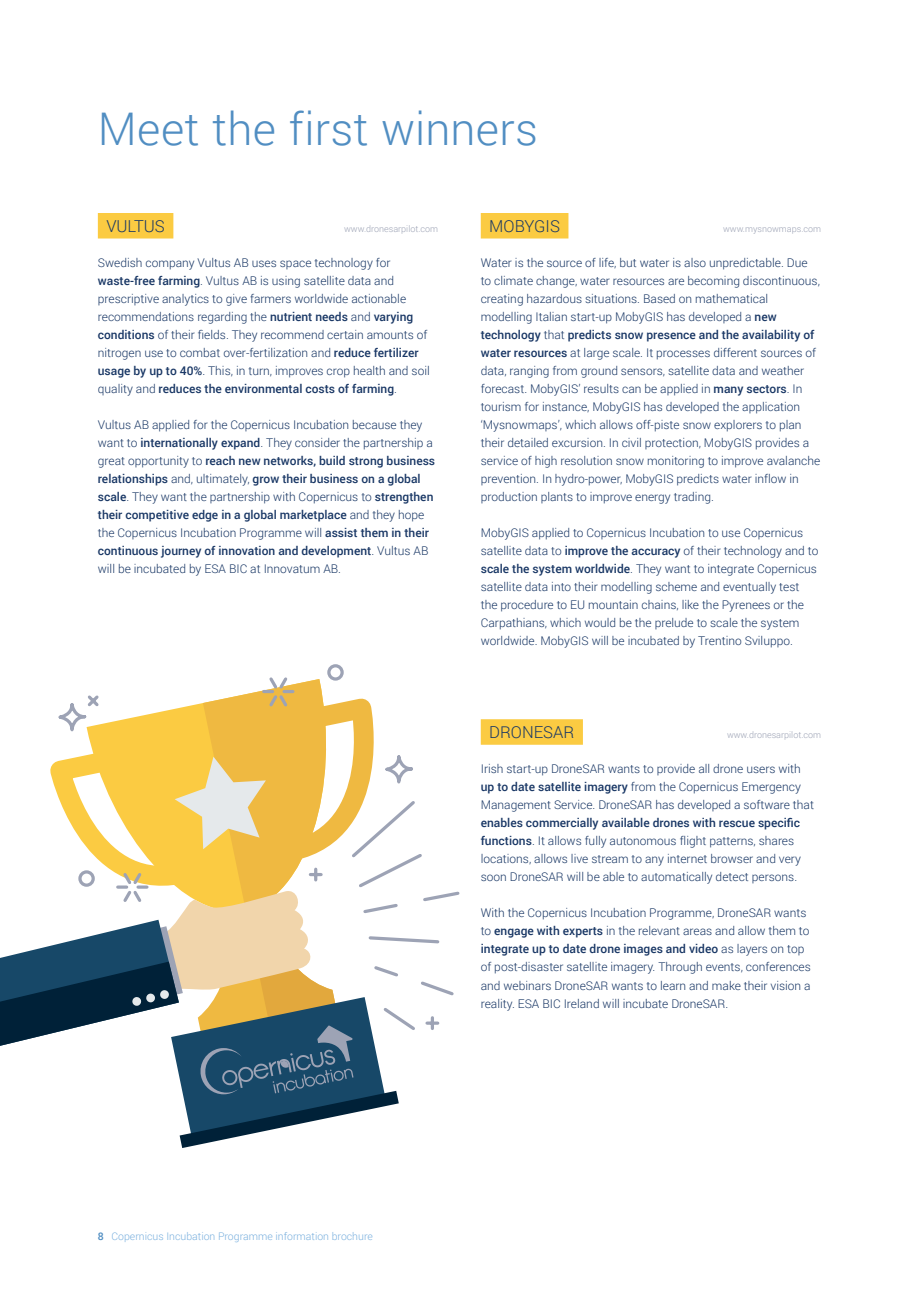
<style>
.page{position:relative;width:919px;height:1289px;background:#fff}
.page>*{position:absolute;margin:0;border:0;box-sizing:border-box;transform-origin:0 0}
.t1{font:300 45px "Roboto";letter-spacing:.005em;color:#518ec2}
.t2{font:300 16.5px "Roboto";color:#193765}
.t3{font:300 12px/18px "Roboto";color:#193765}
.t4{font:300 10.5px "Roboto";color:#7ab0de}
.t5{font:300 9px "Roboto";color:#9da3b5}
.s1{font-weight:500}
.s2{font-weight:500;color:#518ec2}
</style>
<div class="page">
<div style="left:480px;top:213px;width:88px;height:25px;background:#fbcb42"></div>
<div style="left:98px;top:213px;width:75px;height:25px;background:#fbcb42"></div>
<div style="left:480px;top:719px;width:103px;height:25px;background:#fbcb42"></div>
<svg style="left:269px;top:664px;width:191px;height:366px"></svg>
<svg style="left:0;top:679px;width:399px;height:468px"></svg>
<h1 class="t1" style="left:98px;top:98px;width:441px">Meet the first winners</h1>
<h2 class="t2" style="left:106px;top:215px;width:60px">VULTUS</h2>
<p class="t3" style="left:98px;top:253px;width:333px">Swedish company Vultus AB uses space technology for <span class="s1">waste-free farming</span>. Vultus AB is using satellite data and prescriptive analytics to give farmers worldwide actionable recommendations regarding the <span class="s1">nutrient needs</span> and <span class="s1">varying conditions</span> of their fields. They recommend certain amounts of nitrogen use to combat over-fertilization and <span class="s1">reduce fertilizer usage by up to 40%</span>. This, in turn, improves crop health and soil quality and <span class="s1">reduces the environmental costs of farming</span>.</p>
<p class="t3" style="left:98px;top:415px;width:339px">Vultus AB applied for the Copernicus Incubation because they want to <span class="s1">internationally expand</span>. They consider the partnership a great opportunity to <span class="s1">reach new networks, build strong business relationships</span> and, ultimately, <span class="s1">grow their business on a global scale</span>. They want the partnership with Copernicus to <span class="s1">strengthen their competitive edge in a global marketplace</span> and they hope the Copernicus Incubation Programme will <span class="s1">assist them in their continuous journey of innovation and development</span>. Vultus AB will be incubated by ESA BIC at Innovatum AB.</p>
<h2 class="t2" style="left:489px;top:215px;width:72px">MOBYGIS</h2>
<p class="t3" style="left:480px;top:253px;width:341px">Water is the source of life, but water is also unpredictable. Due to climate change, water resources are becoming discontinuous, creating hazardous situations. Based on mathematical modelling Italian start-up MobyGIS has developed a <span class="s1">new technology</span> that <span class="s1">predicts snow presence and the availability of water resources</span> at large scale. It processes different sources of data, ranging from ground sensors, satellite data and weather forecast. MobyGIS’ results can be applied in <span class="s1">many sectors</span>. In tourism for instance, MobyGIS has developed the application ‘Mysnowmaps’, which allows off-piste snow explorers to plan their detailed excursion. In civil protection, MobyGIS provides a service of high resolution snow monitoring to improve avalanche prevention. In hydro-power, MobyGIS predicts water inflow in production plants to improve energy trading.</p>
<p class="t3" style="left:480px;top:523px;width:339px">MobyGIS applied to Copernicus Incubation to use Copernicus satellite data to <span class="s1">improve the accuracy</span> of their technology and to <span class="s1">scale the system worldwide</span>. They want to integrate Copernicus satellite data into their modelling scheme and eventually test the procedure to EU mountain chains, like the Pyrenees or the Carpathians, which would be the prelude to scale the system worldwide. MobyGIS will be incubated by Trentino Sviluppo.</p>
<p class="t5" style="left:344px;top:222px;width:96px">www.dronesarpilot.com</p>
<p class="t5" style="left:723px;top:222px;width:100px">www.mysnowmaps.com</p>
<p class="t4" style="left:98px;top:1229px;width:276px"><span class="s2">8</span> Copernicus Incubation Programme information brochure</p>
<h2 class="t2" style="left:489px;top:721px;width:87px">DRONESAR</h2>
<p class="t3" style="left:480px;top:759px;width:335px">Irish start-up DroneSAR wants to provide all drone users with <span class="s1">up to date satellite imagery</span> from the Copernicus Emergency<br>Management Service. DroneSAR has developed a software that</p>
<p class="t3" style="left:480px;top:813px;width:322px"><span class="s1">enables commercially available drones with rescue specific functions</span>. It allows fully autonomous flight patterns, shares locations, allows live stream to any internet browser and very soon DroneSAR will be able to automatically detect persons.</p>
<p class="t3" style="left:480px;top:903px;width:331px">With the Copernicus Incubation Programme, DroneSAR wants to <span class="s1">engage with experts</span> in the relevant areas and allow them to <span class="s1">integrate up to date drone images and video</span> as layers on top of post-disaster satellite imagery. Through events, conferences and webinars DroneSAR wants to learn and make their vision a reality. ESA BIC Ireland will incubate DroneSAR.</p>
<p class="t5" style="left:727px;top:728px;width:96px">www.dronesarpilot.com</p>
</div>
